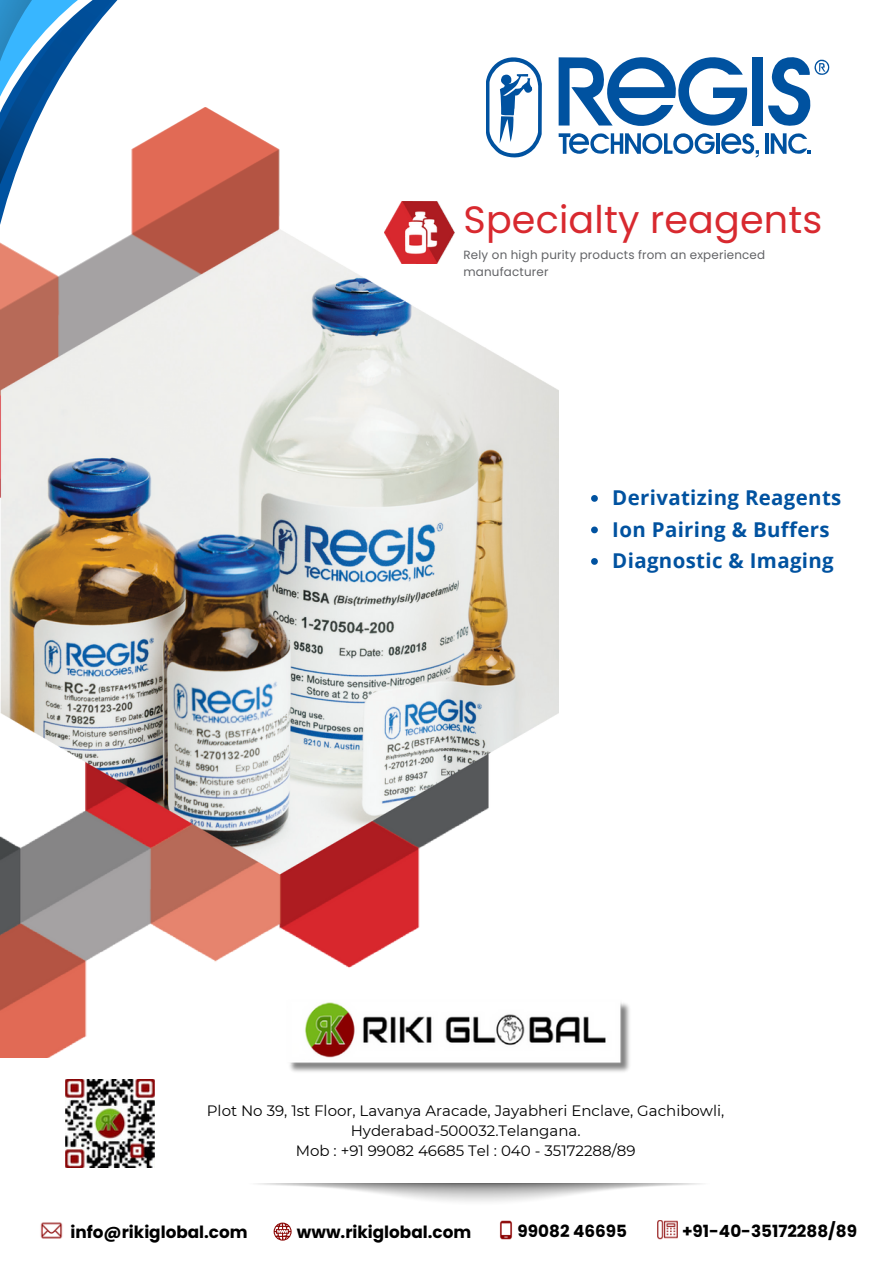
<style>
.page{position:relative;width:894px;height:1264px;background:#fff}
.page>*{position:absolute;margin:0;border:0;box-sizing:border-box;transform-origin:0 0}
.t1{font:38.1px "Poppins";letter-spacing:.005em;color:#d8292f}
.t2{font:700 20.4px "Open Sans";letter-spacing:.015em;color:#0052a0}
.t3{font:700 16.8px "Poppins";color:#000}
.t4{font:15px/20.2px "Montserrat";color:#000;text-align:center}
.t5{font:11.85px/16.8px "Poppins";letter-spacing:.015em;color:#626366}
</style>
<div class="page">
<img style="left:657px;top:1220px;width:20px;height:19px">
<img style="left:499px;top:1220px;width:14px;height:19px">
<img style="left:40px;top:1222px;width:23px;height:17px">
<svg style="left:273px;top:1222px;width:18px;height:18px"></svg>
<img style="left:65px;top:1079px;width:89px;height:88px">
<img style="left:183px;top:147px;width:98px;height:83px">
<img style="left:0;top:230px;width:558px;height:827px">
<img style="left:256px;top:999px;width:374px;height:73px">
<img style="left:257px;top:1183px;width:445px;height:19px">
<svg style="left:0;top:241px;width:163px;height:89px;background:#c2a8a2"></svg>
<svg style="left:183px;top:107px;width:92px;height:40px;fill:#e16a55"></svg>
<svg style="left:0;top:0;width:183px;height:241px"></svg>
<div style="left:752px;top:57px;width:10px;height:69px;background:#0052a0"></div>
<svg style="left:768px;top:57px;width:61px;height:69px"></svg>
<svg style="left:558px;top:57px;width:190px;height:69px"></svg>
<svg style="left:486px;top:57px;width:55px;height:101px"></svg>
<hr style="left:765px;top:133px;width:3px;height:21px;background:#0052a0">
<svg style="left:558px;top:133px;width:201px;height:24px"></svg>
<svg style="left:770px;top:133px;width:39px;height:21px"></svg>
<img style="left:384px;top:201px;width:71px;height:62px">
<svg style="left:591px;top:495px;width:6px;height:7px"></svg>
<svg style="left:591px;top:526px;width:6px;height:7px"></svg>
<svg style="left:591px;top:558px;width:6px;height:7px"></svg>
<p class="t1" style="left:463px;top:192px;width:360px">Specialty reagents</p>
<h2 class="t5" style="left:463px;top:247px;width:303px">Rely on high purity products from an experienced manufacturer</h2>
<p class="t2" style="left:612px;top:483px;width:230px">Derivatizing Reagents</p>
<p class="t2" style="left:612px;top:515px;width:219px">Ion Pairing &amp; Buffers</p>
<h2 class="t2" style="left:612px;top:546px;width:223px">Diagnostic &amp; Imaging</h2>
<p class="t4" style="left:207px;top:1100px;width:519px">Plot No 39, 1st Floor, Lavanya Aracade, Jayabheri Enclave, Gachibowli,<br>Hyderabad-500032.Telangana.<br>Mob : +91 99082 46685 Tel : 040 - 35172288/89</p>
<p class="t3" style="left:70px;top:1220px;width:179px">info@rikiglobal.com</p>
<p class="t3" style="left:297px;top:1220px;width:176px">www.rikiglobal.com</p>
<p class="t3" style="left:517px;top:1219px;width:111px">99082 46695</p>
<p class="t3" style="left:682px;top:1219px;width:176px">+91-40-35172288/89</p>
</div>
